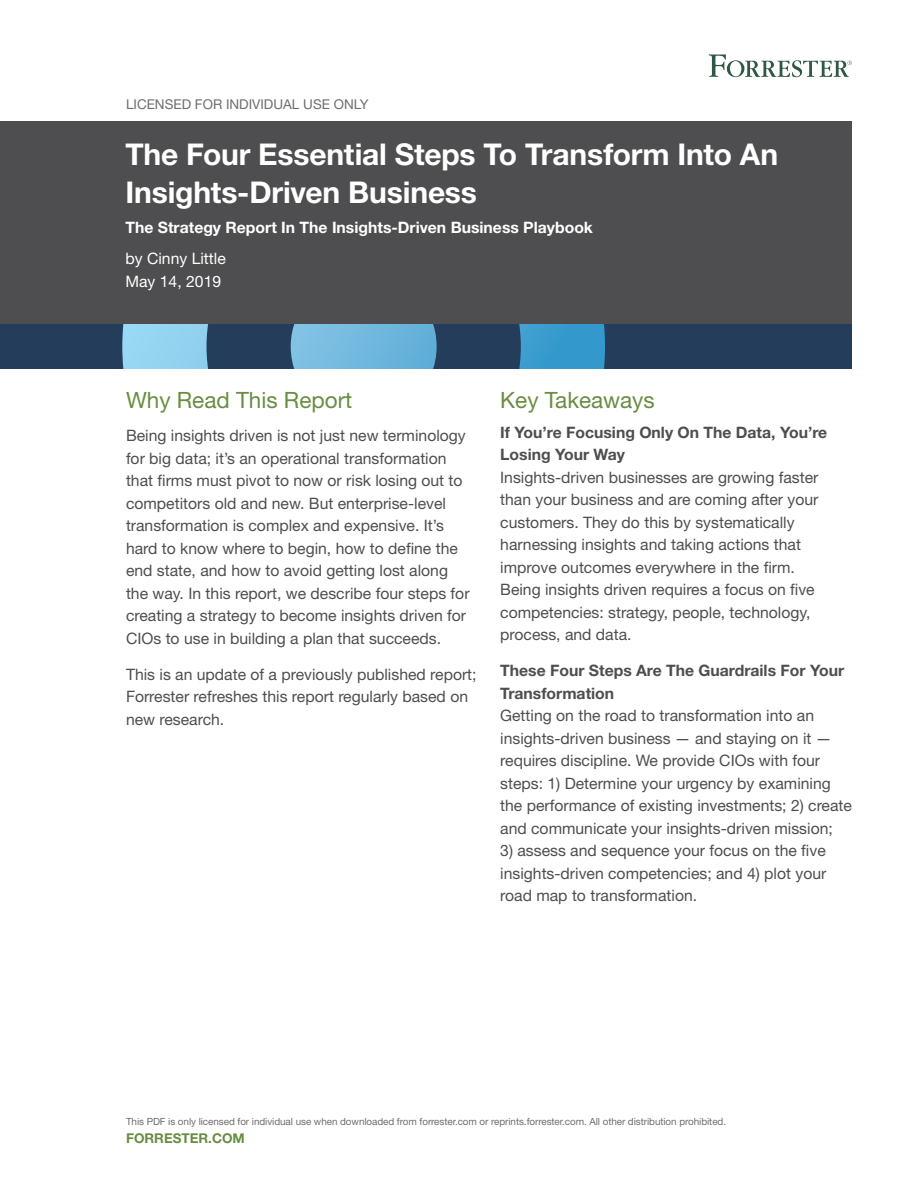
<style>
.page{position:relative;width:918px;height:1188px;background:#fff}
.page>*{position:absolute;margin:0;border:0;box-sizing:border-box;transform-origin:0 0}
.t1{font:700 30px/37.5px "Helvetica Neue LT Std";letter-spacing:-.005em;color:#fff}
.t2{font:22.5px "Helvetica Neue LT Std";color:#698d43}
.t3{font:15.75px/22.5px "Helvetica Neue LT Std";color:#4e4e50}
.t4{font:700 15.75px/22.5px "Helvetica Neue LT Std";color:#4e4e50}
.t5{font:700 15.75px "Helvetica Neue LT Std";color:#fff}
.t6{font:15.75px/22.5px "Helvetica Neue LT Std";color:#fff}
.t7{font:13.5px "Helvetica Neue LT Std";color:#6d6e70}
.t8{font:700 13.5px "Helvetica Neue LT Std";color:#698d43}
.t9{font:9.9px "Helvetica Neue LT Std";letter-spacing:-.005em;color:#6d6e70}
</style>
<div class="page">
<div style="left:0;top:122px;width:852px;height:202px;background:#4e4e50"></div>
<div style="left:0;top:324px;width:852px;height:45px;background:#233d5b"></div>
<svg style="left:122px;top:324px;width:483px;height:45px"></svg>
<svg style="left:709px;top:54px;width:143px;height:23px"></svg>
<p class="t7" style="left:126px;top:96px;width:244px">Licensed for individual use only</p>
<h1 class="t1" style="left:125px;top:135px;width:654px">The Four Essential Steps To Transform Into An<br>Insights-Driven Business</h1>
<p class="t5" style="left:125px;top:218px;width:469px">The Strategy Report In The Insights-Driven Business Playbook</p>
<p class="t6" style="left:125px;top:247px;width:102px">by Cinny Little<br>May 14, 2019</p>
<h2 class="t2" style="left:126px;top:386px;width:228px">Why Read This Report</h2>
<p class="t3" style="left:126px;top:424px;width:345px">Being insights driven is not just new terminology for big data; it’s an operational transformation that firms must pivot to now or risk losing out to competitors old and new. But enterprise-level transformation is complex and expensive. It’s hard to know where to begin, how to define the end state, and how to avoid getting lost along the way. I n this report, we describe four steps for creating a strategy to become insights driven for CIOs to use in building a plan that succeeds.</p>
<p class="t3" style="left:126px;top:663px;width:352px">This is an update of a previously published report;<br>Forrester refreshes this report regularly based on new research.</p>
<h2 class="t2" style="left:500px;top:386px;width:156px">Key Takeaways</h2>
<p class="t4" style="left:500px;top:420px;width:329px">If You’re Focusing Only On The Data, You’re<br>Losing Your Way</p>
<p class="t3" style="left:500px;top:466px;width:320px">I nsights-driven businesses are growing faster than your business and are coming after your customers. They do this by systematically harnessing insights and taking actions that improve outcomes everywhere in the firm.<br>Being insights driven requires a focus on five competencies: strategy, people, technology, process, and data.</p>
<p class="t4" style="left:500px;top:659px;width:345px">These Four Steps Are The Guardrails For Your<br>Transformation</p>
<p class="t3" style="left:500px;top:704px;width:353px">Getting on the road to transformation into an insights-driven business — and staying on it — requires discipline. We provide CIOs with four steps: 1) Determine your urgency by examining the performance of existing investments; 2) create and communicate your insights-driven mission;</p>
<p class="t3" style="left:500px;top:839px;width:328px;text-align:justify">3) assess and sequence your focus on the five insights-driven competencies; and 4) plot your road map to transformation.</p>
<p class="t9" style="left:126px;top:1115px;width:602px">This PDF is only licensed for individual use when downloaded from forrester.com or reprints.forrester.com. All other distribution prohibited.</p>
<p class="t8" style="left:126px;top:1130px;width:29px">forrester</p>
<p class="t8" style="left:208px;top:1130px;width:38px">.com</p>
</div>
